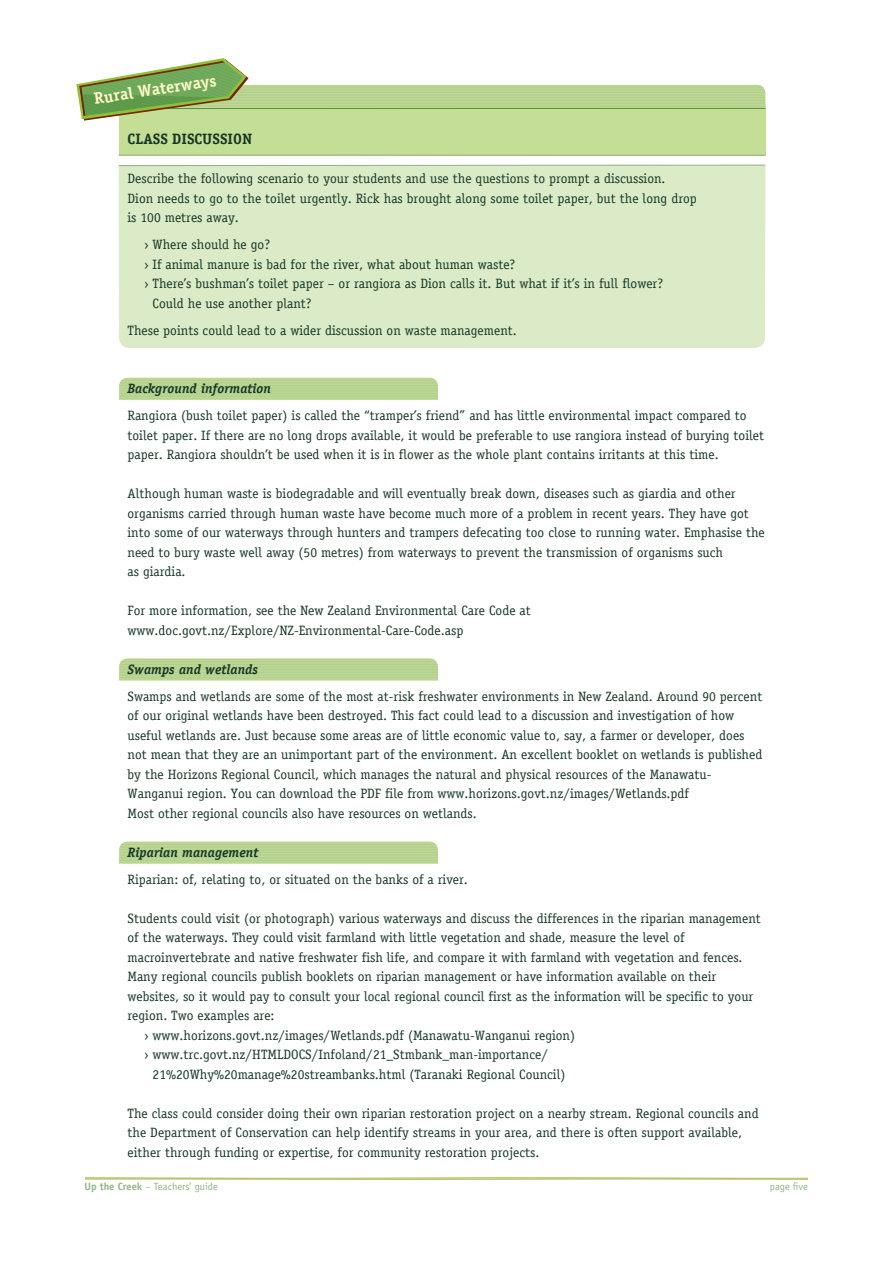
<style>
.page{position:relative;width:893px;height:1263px;background:#fff}
.page>*{position:absolute;margin:0;border:0;box-sizing:border-box;transform-origin:0 0}
.t1{font:700 16.5px "Officina Serif";color:#fef8ca}
.t2{font:700 15px "Officina Serif";color:#163726}
.t3{font:13.5px/19.5px "Officina Serif";color:#163726}
.t4{font:italic 700 13.5px "Officina Serif";color:#163726}
.t5{font:10.5px "Officina Sans";color:#92b588}
.s1{font-weight:700}
</style>
<div class="page">
<svg style="left:119px;top:841px;width:319px;height:21px;background:#bdd796"></svg>
<hr style="left:119px;top:850px;width:319px;height:1px;background:#b0cd8f">
<hr style="left:119px;top:852px;width:319px;height:1px;background:#b0cd8f">
<hr style="left:119px;top:854px;width:319px;height:1px;background:#b0cd8f">
<hr style="left:119px;top:855px;width:319px;height:1px;background:#b0cd8f">
<hr style="left:119px;top:857px;width:319px;height:1px;background:#b0cd8f">
<hr style="left:119px;top:858px;width:319px;height:1px;background:#b0cd8f">
<hr style="left:119px;top:860px;width:319px;height:1px;background:#b0cd8f">
<hr style="left:119px;top:862px;width:319px;height:1px;background:#b0cd8f">
<hr style="left:119px;top:863px;width:319px;height:1px;background:#b0cd8f">
<svg style="left:119px;top:658px;width:319px;height:22px;background:#bbd694"></svg>
<hr style="left:119px;top:667px;width:319px;height:1px;background:#b0cd8f">
<hr style="left:119px;top:669px;width:319px;height:1px;background:#b0cd8f">
<hr style="left:119px;top:670px;width:319px;height:1px;background:#b0cd8f">
<hr style="left:119px;top:672px;width:319px;height:1px;background:#b0cd8f">
<hr style="left:119px;top:674px;width:319px;height:1px;background:#b0cd8f">
<hr style="left:119px;top:675px;width:319px;height:1px;background:#b0cd8f">
<hr style="left:119px;top:677px;width:319px;height:1px;background:#b0cd8f">
<hr style="left:119px;top:678px;width:319px;height:1px;background:#b0cd8f">
<hr style="left:119px;top:680px;width:319px;height:1px;background:#b0cd8f">
<svg style="left:119px;top:378px;width:319px;height:20px;background:#bad592"></svg>
<hr style="left:119px;top:387px;width:319px;height:1px;background:#b0cd8f">
<hr style="left:119px;top:388px;width:319px;height:1px;background:#b0cd8f">
<hr style="left:119px;top:390px;width:319px;height:1px;background:#b0cd8f">
<hr style="left:119px;top:391px;width:319px;height:1px;background:#b0cd8f">
<hr style="left:119px;top:393px;width:319px;height:1px;background:#b0cd8f">
<hr style="left:119px;top:395px;width:319px;height:1px;background:#b0cd8f">
<hr style="left:119px;top:396px;width:319px;height:1px;background:#b0cd8f">
<hr style="left:119px;top:398px;width:319px;height:1px;background:#b0cd8f">
<hr style="left:119px;top:399px;width:319px;height:1px;background:#b0cd8f">
<div style="left:119px;top:166px;width:646px;height:182px;background:#dbebc7"></div>
<svg style="left:119px;top:165px;width:646px;height:1px"></svg>
<div style="left:119px;top:105px;width:646px;height:50px;background:#c4de95"></div>
<hr style="left:119px;top:155px;width:646px;height:1px;background:#92b588">
<svg style="left:76px;top:58px;width:689px;height:63px"></svg>
<svg style="left:85px;top:1178px;width:723px;height:2px"></svg>
<p class="t1" style="left:93px;top:88px;width:125px;rotate:-8deg">Rural Waterways</p>
<p class="t2" style="left:128px;top:130px;width:126px">CLASS DISCUSSION</p>
<p class="t3" style="left:128px;top:169px;width:571px">Describe the following scenario to your students and use the questions to prompt a discussion.<br>Dion needs to go to the toilet urgently. Rick has brought along some toilet paper, but the long drop is 100 metres away.</p>
<p class="t3" style="left:145px;top:235px;width:127px">› Where should he go?</p>
<p class="t3" style="left:145px;top:255px;width:372px">› If animal manure is bad for the river, what about human waste?</p>
<p class="t3" style="left:145px;top:274px;width:520px">› There’s bushman’s toilet paper – or rangiora as Dion calls it. But what if it’s in full flower?</p>
<p class="t3" style="left:153px;top:294px;width:161px">Could he use another plant?</p>
<p class="t3" style="left:128px;top:321px;width:391px">These points could lead to a wider discussion on waste management.</p>
<p class="t4" style="left:128px;top:381px;width:145px">Background information</p>
<p class="t3" style="left:128px;top:406px;width:638px">Rangiora (bush toilet paper) is called the “tramper’s friend” and has little environmental impact compared to toilet paper. If there are no long drops available, it would be preferable to use rangiora instead of burying toilet paper. Rangiora shouldn’t be used when it is in flower as the whole plant contains irritants at this time.</p>
<p class="t3" style="left:128px;top:484px;width:639px">Although human waste is biodegradable and will eventually break down, diseases such as giardia and other organisms carried through human waste have become much more of a problem in recent years. They have got into some of our waterways through hunters and trampers defecating too close to running water. Emphasise the need to bury waste well away (50 metres) from waterways to prevent the transmission of organisms such<br>as giardia.</p>
<p class="t3" style="left:128px;top:601px;width:405px">For more information, see the New Zealand Environmental Care Code at www.doc.govt.nz/Explore/NZ-Environmental-Care-Code.asp</p>
<p class="t4" style="left:128px;top:661px;width:132px">Swamps and wetlands</p>
<p class="t3" style="left:128px;top:687px;width:636px">Swamps and wetlands are some of the most at-risk freshwater environments in New Zealand. Around 90 percent of our original wetlands have been destroyed. This fact could lead to a discussion and investigation of how useful wetlands are. Just because some areas are of little economic value to, say, a farmer or developer, does not mean that they are an unimportant part of the environment. An excellent booklet on wetlands is published by the Horizons Regional Council, which manages the natural and physical resources of the Manawatu-Wanganui region. You can download the PDF file from www.horizons.govt.nz/images/Wetlands.pdf<br>Most other regional councils also have resources on wetlands.</p>
<p class="t4" style="left:128px;top:844px;width:132px">Riparian management</p>
<p class="t3" style="left:128px;top:870px;width:342px">Riparian: of, relating to, or situated on the banks of a river.</p>
<p class="t3" style="left:128px;top:909px;width:635px">Students could visit (or photograph) various waterways and discuss the differences in the riparian management</p>
<p class="t3" style="left:128px;top:928px;width:558px">of the waterways. They could visit farmland with little vegetation and shade, measure the level of</p>
<p class="t3" style="left:128px;top:948px;width:617px">macroinvertebrate and native freshwater fish life, and compare it with farmland with vegetation and fences.</p>
<p class="t3" style="left:128px;top:967px;width:590px">Many regional councils publish booklets on riparian management or have information available on their</p>
<p class="t3" style="left:128px;top:987px;width:627px">websites, so it would pay to consult your local regional council first as the information will be specific to your</p>
<p class="t3" style="left:128px;top:1006px;width:149px">region. Two examples are:</p>
<p class="t3" style="left:145px;top:1026px;width:432px">› www.horizons.govt.nz/images/Wetlands.pdf (Manawatu-Wanganui region)</p>
<p class="t3" style="left:145px;top:1045px;width:405px">› www.trc.govt.nz/HTMLDOCS/Infoland/21_Stmbank_man-importance/</p>
<p class="t3" style="left:153px;top:1065px;width:414px">21%20Why%20manage%20streambanks.html (Taranaki Regional Council)</p>
<p class="t3" style="left:128px;top:1104px;width:633px">The class could consider doing their own riparian restoration project on a nearby stream. Regional councils and the Department of Conservation can help identify streams in your area, and there is often support available, either through funding or expertise, for community restoration projects.</p>
<p class="t5" style="left:84px;top:1180px;width:135px"><span class="s1">Up the Creek</span> – Teachers’ guide</p>
<p class="t5" style="left:770px;top:1180px;width:40px">page five</p>
</div>
